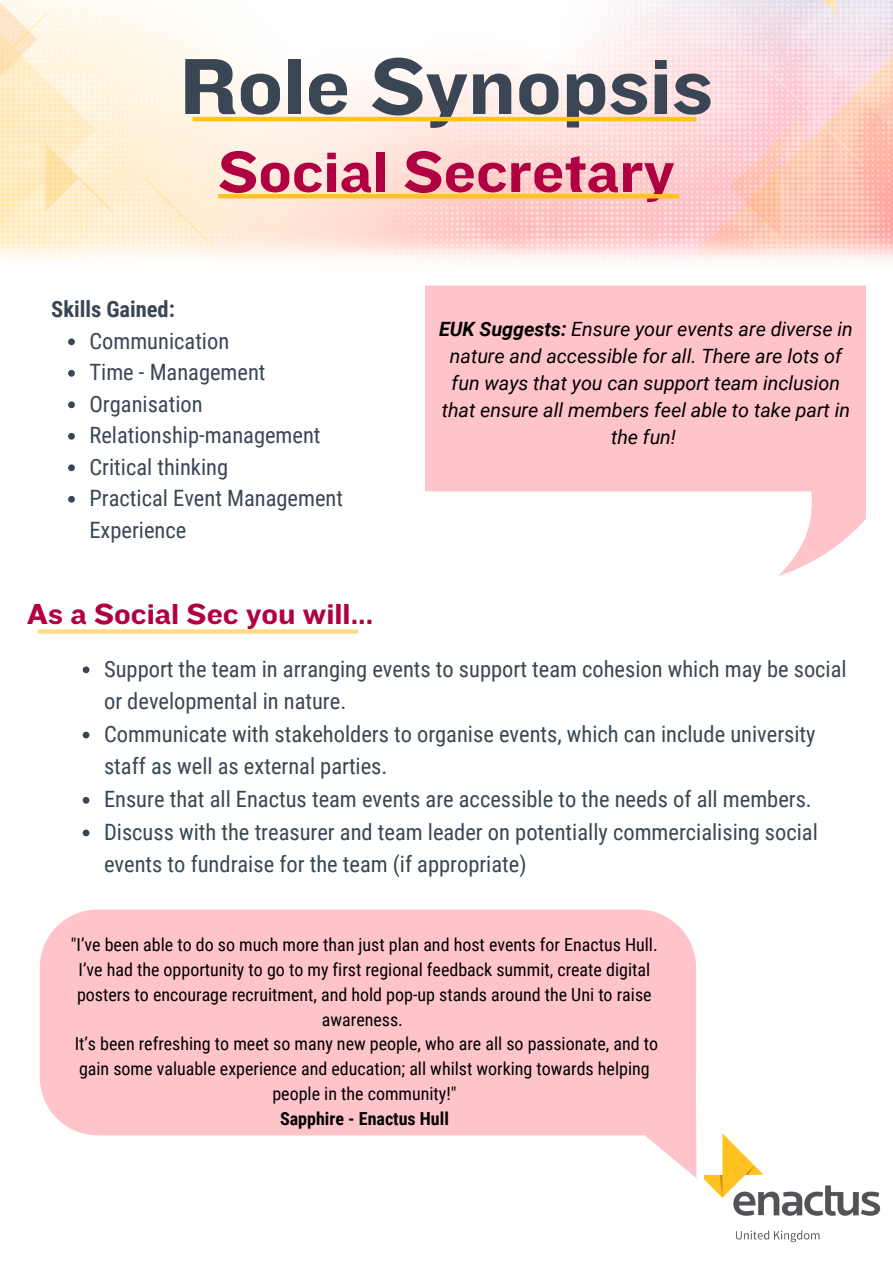
<style>
.page{position:relative;width:893px;height:1264px;background:#fff}
.page>*{position:absolute;margin:0;border:0;box-sizing:border-box;transform-origin:0 0}
.t1{font:82.5px "Knockout HTF52 Cruiserweight";color:#3b4654}
.t2{font:60px "Knockout HTF52 Cruiserweight";color:#b10042}
.t3{font:30px "Knockout HTF52 Cruiserweight";color:#b10042}
.t4{font:22.5px/32.5px "Roboto Condensed";color:#3b4654}
.t5{font:700 22.5px "Roboto Condensed";color:#3b4654}
.t6{font:italic 19.65px/27px "Roboto";color:#000;text-align:center}
.t7{font:18px/24.8px "Roboto Condensed";color:#000;text-align:center}
.t8{font:700 18px "Roboto Condensed";color:#000}
.s1{font-weight:700}
</style>
<div class="page">
<img style="left:0;top:0;width:892px;height:837px">
<img style="left:704px;top:1133px;width:177px;height:110px">
<svg style="left:83px;top:666px;width:6px;height:7px"></svg>
<svg style="left:83px;top:731px;width:6px;height:7px"></svg>
<svg style="left:83px;top:797px;width:6px;height:6px"></svg>
<svg style="left:83px;top:829px;width:6px;height:7px"></svg>
<hr style="left:192px;top:117px;width:504px;height:4px;background:#ffc222">
<hr style="left:218px;top:194px;width:461px;height:4px;background:#ffc222">
<svg style="left:38px;top:629px;width:320px;height:4px"></svg>
<svg style="left:68px;top:338px;width:7px;height:7px"></svg>
<svg style="left:68px;top:370px;width:7px;height:7px"></svg>
<svg style="left:68px;top:401px;width:7px;height:7px"></svg>
<svg style="left:68px;top:433px;width:7px;height:6px"></svg>
<svg style="left:68px;top:464px;width:7px;height:7px"></svg>
<svg style="left:68px;top:496px;width:7px;height:6px"></svg>
<svg style="left:425px;top:285px;width:440px;height:291px;fill:#ffc3ca"></svg>
<div style="left:40px;top:909px;width:656px;height:226px;background:#ffc3ca"></div>
<svg style="left:540px;top:1041px;width:156px;height:137px"></svg>
<h1 class="t1" style="left:180px;top:42px;width:535px">Role Synopsis</h1>
<h2 class="t2" style="left:218px;top:140px;width:458px">Social Secretary</h2>
<p class="t5" style="left:51px;top:296px;width:125px">Skills Gained:</p>
<p class="t4" style="left:89px;top:325px;width:255px;line-height:31.5px">Communication<br>Time - Management<br>Organisation<br>Relationship-management<br>Critical thinking<br>Practical Event Management<br>Experience</p>
<h3 class="t3" style="left:27px;top:598px;width:347px">As a Social Sec you will...</h3>
<p class="t6" style="left:439px;top:315px;width:415px"><span class="s1">EUK Suggests:</span> Ensure your events are diverse in nature and accessible for all. There are lots of fun ways that you can support team inclusion that ensure all members feel able to take part in the fun!</p>
<p class="t4" style="left:104px;top:652px;width:744px">Support the team in arranging events to support team cohesion which may be social or developmental in nature.<br>Communicate with stakeholders to organise events, which can include university staff as well as external parties.<br>Ensure that all Enactus team events are accessible to the needs of all members.<br>Discuss with the treasurer and team leader on potentially commercialising social events to fundraise for the team (if appropriate)</p>
<p class="t7" style="left:71px;top:932px;width:588px">"I’ve been able to do so much more than just plan and host events for Enactus Hull.<br>I’ve had the opportunity to go to my first regional feedback summit, create digital posters to encourage recruitment, and hold pop-up stands around the Uni to raise awareness.<br>It’s been refreshing to meet so many new people, who are all so passionate, and to gain some valuable experience and education; all whilst working towards helping people in the community!"</p>
<p class="t8" style="left:280px;top:1107px;width:170px">Sapphire - Enactus Hull</p>
</div>
